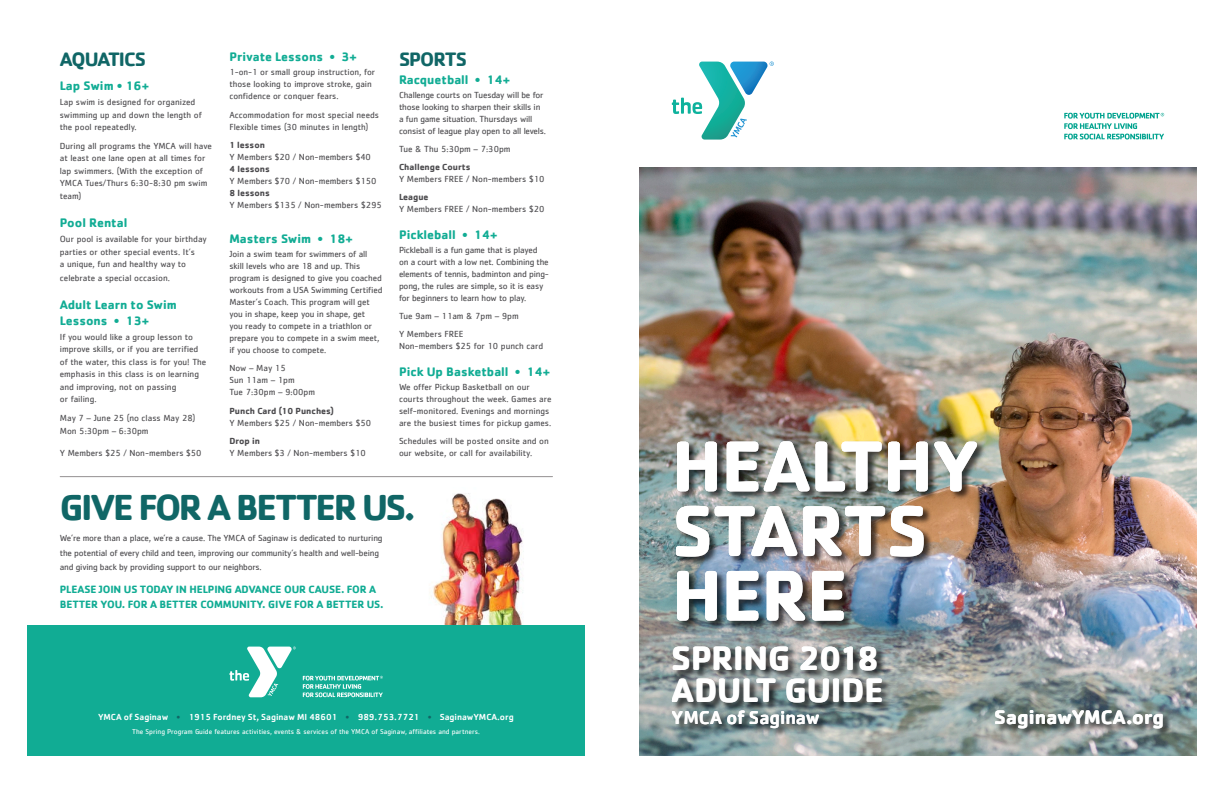
<style>
.page{position:relative;width:1224px;height:792px;background:#fff}
.page>*{position:absolute;margin:0;border:0;box-sizing:border-box;transform-origin:0 0}
.t1{font:700 74.5px/64.6px "Cachet";letter-spacing:-.015em;color:#fff}
.t2{font:700 37.4px "Cachet";letter-spacing:-.065em;color:#106666}
.t3{font:700 34.7px/32.6px "Cachet";letter-spacing:-.005em;color:#fff}
.t4{font:700 20.1px "Cachet";color:#fff}
.t5{font:700 20.1px "Cachet";letter-spacing:-.05em;color:#106666}
.t6{font:500 19.1px "Cachet";color:#fff}
.t7{font:700 12.8px/16px "Cachet";color:#11ac94}
.t8{font:700 10.9px/15px "Cachet";letter-spacing:-.01em;color:#11ac94}
.t9{font:9.1px/12.5px "Cachet";color:#4d4c4f}
.t10{font:9.1px/11.9px "Cachet";letter-spacing:-.02em;color:#4d4c4f}
.t11{font:500 9.1px "Cachet";color:#fff}
.t12{font:700 9.1px "Cachet";color:#4d4c4f}
.t13{font:7.3px "Cachet";color:#fff}
.s1{color:#106666}
</style>
<div class="page">
<img style="left:639px;top:167px;width:558px;height:589px">
<svg style="left:1064px;top:113px;width:100px;height:27px"></svg>
<svg style="left:672px;top:62px;width:102px;height:78px"></svg>
<div style="left:676px;top:441px;width:310px;height:189px;background:#231f20;opacity:.35"></div>
<div style="left:672px;top:646px;width:219px;height:92px;background:#231f20;opacity:.35"></div>
<div style="left:996px;top:710px;width:176px;height:28px;background:#231f20;opacity:.35"></div>
<img style="left:418px;top:493px;width:134px;height:133px">
<div style="left:27px;top:626px;width:558px;height:130px;background:#11ac94"></div>
<hr style="left:60px;top:476px;width:493px;height:1px;background:#949091">
<svg style="left:303px;top:676px;width:80px;height:21px"></svg>
<svg style="left:229px;top:647px;width:67px;height:50px"></svg>
<h3 class="t5" style="left:60px;top:46px;width:88px">AQUATICS</h3>
<h3 class="t7" style="left:60px;top:78px;width:91px">Lap Swim • 16+</h3>
<p class="t9" style="left:60px;top:96px;width:144px">Lap swim is designed for organized swimming up and down the length of the pool repeatedly.</p>
<p class="t9" style="left:60px;top:139px;width:154px">During all programs the YMCA will have at least one lane open at all times for lap swimmers. (With the exception of<br>YMCA Tues/Thurs 6:30-8:30 pm swim team)</p>
<h3 class="t7" style="left:60px;top:215px;width:69px">Pool Rental</h3>
<p class="t9" style="left:60px;top:233px;width:149px">Our pool is available for your birthday parties or other special events. It’s<br>a unique, fun and healthy way to</p>
<p class="t9" style="left:60px;top:271px;width:112px">celebrate a special occasion.</p>
<h3 class="t7" style="left:60px;top:296px;width:119px">Adult Learn to Swim<br>Lessons • 13+</h3>
<p class="t9" style="left:60px;top:330px;width:148px">If you would like a group lesson to improve skills, or if you are terrified of the water, this class is for you! The emphasis in this class is on learning and improving, not on passing<br>or failing.</p>
<p class="t9" style="left:60px;top:412px;width:137px">May 7 – June 25 (no class May 28)<br>Mon 5:30pm – 6:30pm</p>
<p class="t9" style="left:60px;top:447px;width:143px">Y Members $25 / Non-members $50</p>
<h3 class="t7" style="left:229px;top:48px;width:129px">Private Lessons • 3+</h3>
<p class="t9" style="left:229px;top:66px;width:147px;line-height:12px">1-on-1 or small group instruction, for those looking to improve stroke, gain confidence or conquer fears.</p>
<p class="t9" style="left:229px;top:108px;width:151px;line-height:12px">Accommodation for most special needs<br>Flexible times (30 minutes in length)</p>
<p class="t12" style="left:229px;top:139px;width:37px">1 lesson</p>
<p class="t9" style="left:229px;top:151px;width:143px">Y Members $20 / Non-members $40</p>
<p class="t12" style="left:229px;top:163px;width:42px">4 lessons</p>
<p class="t9" style="left:229px;top:175px;width:149px">Y Members $70 / Non-members $150</p>
<p class="t12" style="left:229px;top:187px;width:42px">8 lessons</p>
<p class="t9" style="left:229px;top:199px;width:154px">Y Members $135 / Non-members $295</p>
<h3 class="t7" style="left:229px;top:230px;width:125px">Masters Swim • 18+</h3>
<p class="t9" style="left:229px;top:247px;width:155px;line-height:12px">Join a swim team for swimmers of all skill levels who are 18 and up. This program is designed to give you coached workouts from a USA Swimming Certified Master’s Coach. This program will get you in shape, keep you in shape, get<br>you ready to compete in a triathlon or prepare you to compete in a swim meet, if you choose to compete.</p>
<p class="t9" style="left:229px;top:362px;width:87px;line-height:12px">Now – May 15<br>Sun 11am – 1pm<br>Tue 7:30pm – 9:00pm</p>
<p class="t12" style="left:229px;top:405px;width:106px">Punch Card (10 Punches)</p>
<p class="t9" style="left:229px;top:416px;width:143px">Y Members $25 / Non-members $50</p>
<p class="t12" style="left:229px;top:435px;width:32px">Drop in</p>
<p class="t9" style="left:229px;top:446px;width:138px">Y Members $3 / Non-members $10</p>
<h3 class="t5" style="left:399px;top:46px;width:70px">SPORTS</h3>
<h3 class="t7" style="left:399px;top:72px;width:113px">Racquetball • 14+</h3>
<p class="t10" style="left:399px;top:89px;width:149px">Challenge courts on Tuesday will be for those looking to sharpen their skills in a fun game situation. Thursdays will consist of league play open to all levels.</p>
<p class="t9" style="left:399px;top:142px;width:113px">Tue &amp; Thu 5:30pm – 7:30pm</p>
<p class="t12" style="left:399px;top:161px;width:73px">Challenge Courts</p>
<p class="t9" style="left:399px;top:172px;width:147px">Y Members FREE / Non-members $10</p>
<p class="t12" style="left:399px;top:191px;width:31px">League</p>
<p class="t9" style="left:399px;top:202px;width:147px">Y Members FREE / Non-members $20</p>
<h3 class="t7" style="left:399px;top:227px;width:100px">Pickleball • 14+</h3>
<p class="t10" style="left:399px;top:244px;width:152px">Pickleball is a fun game that is played on a court with a low net. Combining the elements of tennis, badminton and ping&shy;pong, the rules are simple, so it is easy for beginners to learn how to play.</p>
<p class="t9" style="left:399px;top:307px;width:121px;line-height:18.1px">Tue 9am – 11am &amp; 7pm – 9pm<br>Y Members FREE</p>
<p class="t9" style="left:399px;top:339px;width:146px">Non-members $25 for 10 punch card</p>
<h3 class="t7" style="left:399px;top:364px;width:153px">Pick Up Basketball • 14+</h3>
<p class="t9" style="left:399px;top:381px;width:154px;line-height:11.9px">We offer Pickup Basketball on our courts throughout the week. Games are self-monitored. Evenings and mornings are the busiest times for pickup games.</p>
<p class="t9" style="left:399px;top:435px;width:151px;line-height:11.9px">Schedules will be posted onsite and on our website, or call for availability.</p>
<h2 class="t2" style="left:60px;top:484px;width:358px">GIVE FOR A BETTER US.</h2>
<p class="t10" style="left:60px;top:531px;width:324px;line-height:14.3px">We’re more than a place, we’re a cause. The YMCA of Saginaw is dedicated to nurturing the potential of every child and teen, improving our community’s health and well-being and giving back by providing support to our neighbors.</p>
<p class="t8" style="left:60px;top:582px;width:325px">PLEASE JOIN US TODAY IN HELPING ADVANCE OUR CAUSE. FOR A<br>BETTER YOU. FOR A BETTER COMMUNITY. GIVE FOR A BETTER US.</p>
<p class="t11" style="left:98px;top:711px;width:417px">YMCA of Saginaw <span class="s1">•</span> 1915 Fordney St, Saginaw MI 48601 <span class="s1">•</span> 989.753.7721 <span class="s1">•</span> SaginawYMCA.org</p>
<p class="t13" style="left:132px;top:727px;width:349px">The Spring Program Guide features activities, events &amp; services of the YMCA of Saginaw, affiliates and partners.</p>
<h1 class="t1" style="left:672px;top:431px;width:309px">HEALTHY<br>STARTS<br>HERE</h1>
<h3 class="t3" style="left:672px;top:641px;width:213px">SPRING 2018<br>ADULT GUIDE</h3>
<h3 class="t6" style="left:672px;top:706px;width:150px">YMCA of Saginaw</h3>
<h3 class="t4" style="left:995px;top:704px;width:171px">SaginawYMCA.org</h3>
</div>
